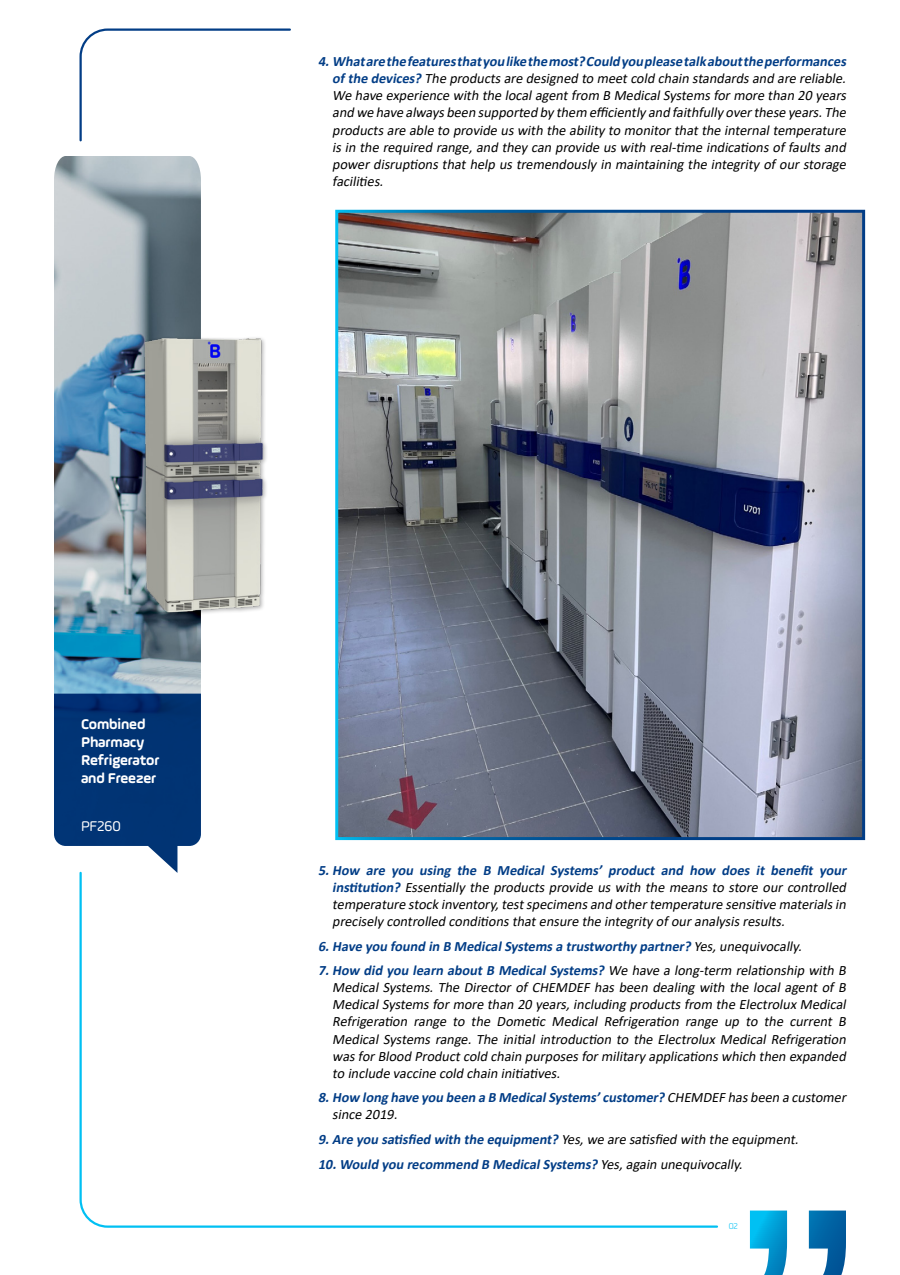
<style>
.page{position:relative;width:900px;height:1275px;background:#fff}
.page>*{position:absolute;margin:0;border:0;box-sizing:border-box;transform-origin:0 0}
.t1{font:700 15px/18px "Ample Soft";letter-spacing:-.01em;color:#fff}
.t2{font:15px "Ample Soft";letter-spacing:-.01em;color:#fff}
.t3{font:italic 14.25px/17.1px "Calibri";color:#000;text-align:justify}
.t4{font:italic 700 14.25px/24.6px "Calibri";color:#023d86}
.t5{font:300 9px "Ample Soft";color:#00c0f3}
.s1{font-weight:700;color:#023d86}
.s2{font-weight:400;color:#000}
</style>
<div class="page">
<img style="left:54px;top:156px;width:147px;height:538px">
<svg style="left:54px;top:694px;width:147px;height:177px;background:#214d85"></svg>
<svg style="left:750px;top:1211px;width:96px;height:64px"></svg>
<svg style="left:79px;top:871px;width:639px;height:357px"></svg>
<svg style="left:79px;top:28px;width:212px;height:114px"></svg>
<img style="left:339px;top:214px;width:522px;height:622px">
<img style="left:74px;top:309px;width:333px;height:333px">
<p class="t3" style="left:332px;top:53px;width:519px;text-indent:-14px"><span class="s1">4.Whatare the featuresthatyou like the most? Could you please talk aboutthe performances ofthe devices?</span> The productsare designed to meetcold chain standardsand are reliable.<br>We have experience with the localagentfrom B MedicalSystemsformore than 20 years and we have alwaysbeen supported by them efficiently and faithfully overthese years.The productsare able to provide uswith the ability to monitorthatthe internaltemperature isin the required range,and they can provide uswith real-time indicationsoffaultsand powerdisruptionsthathelp ustremendously in maintaining the integrity ofourstorage facilities.</p>
<p class="t1" style="left:81px;top:715px;width:80px">Combined<br>Pharmacy<br>Refrigerator and Freezer</p>
<p class="t2" style="left:81px;top:817px;width:41px">PF260</p>
<p class="t3" style="left:332px;top:861px;width:519px;text-indent:-14px"><span class="s1">5.How are you using the B Medical Systems’ product and how does it benefit your institution?</span> Essentially the products provide us with the means to store our controlled temperature stock inventory,testspecimensand othertemperature sensitive materialsin precisely controlled conditionsthatensure the integrity ofouranalysisresults.</p>
<p class="t4" style="left:318px;top:933px;width:533px">6.Have you found in B MedicalSystemsa trustworthy partner? <span class="s2">Yes,unequivocally.<br></span>7.How did you learn aboutB MedicalSystems? <span class="s2">We have a long-term relationship with B</span></p>
<p class="t3" style="left:332px;top:979px;width:519px">Medical Systems. The Director of CHEMDEF has been dealing with the local agent of B MedicalSystemsformore than 20 years,including productsfrom the ElectroluxMedical Refrigeration range to the Dometic Medical Refrigeration range up to the current B Medical Systems range. The initial introduction to the Electrolux Medical Refrigeration wasforBlood Productcold chain purposesformilitary applicationswhich then expanded to include vaccine cold chain initiatives.</p>
<p class="t4" style="left:332px;top:1089px;width:519px;line-height:17.1px;text-indent:-14px">8.How long have you been a B MedicalSystems’customer? <span class="s2">CHEMDEF hasbeen a customer since 2019.</span></p>
<p class="t4" style="left:318px;top:1127px;width:485px">9.Are you satisfied with the equipment? <span class="s2">Yes,we are satisfied with the equipment.<br></span>10.Would you recommend B MedicalSystems? <span class="s2">Yes,again unequivocally.</span></p>
<p class="t5" style="left:729px;top:1221px;width:11px">02</p>
</div>
